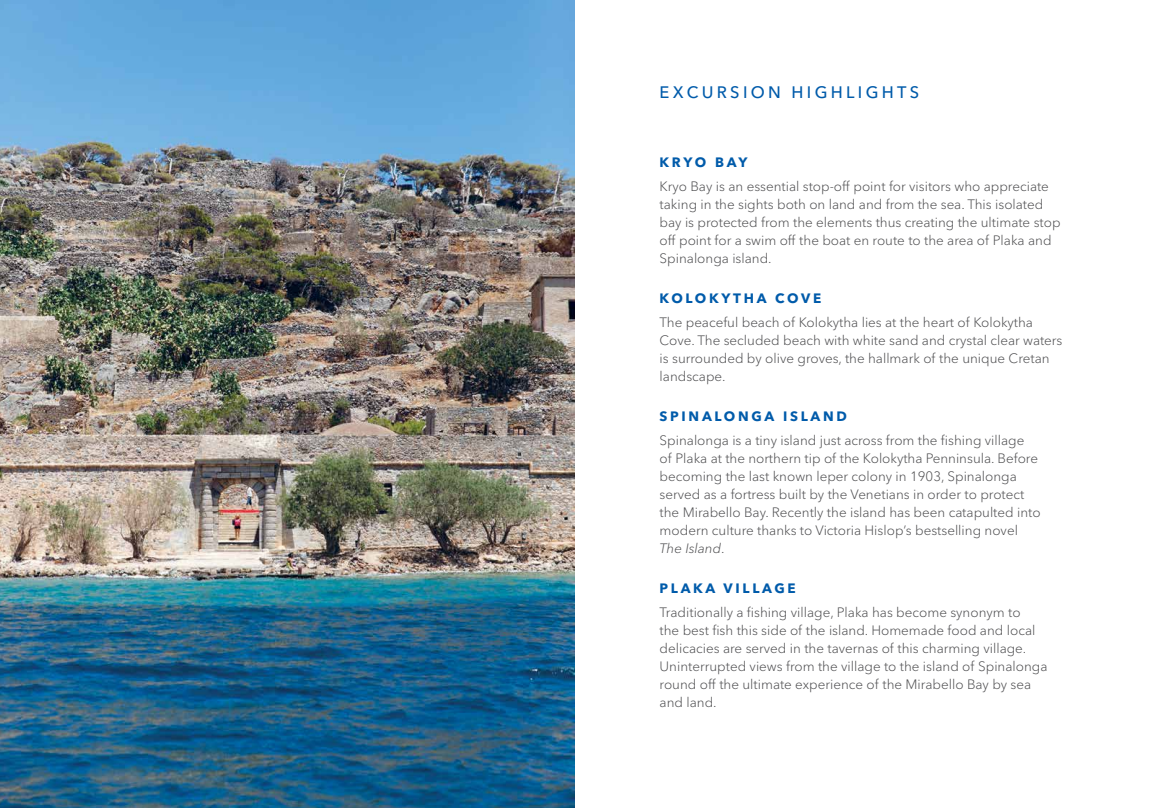
<style>
.page{position:relative;width:1149px;height:808px;background:#fff}
.page>*{position:absolute;margin:0;border:0;box-sizing:border-box;transform-origin:0 0}
.t1{font:500 16.5px "Avenir Next W1 G";letter-spacing:.2em;color:#005baa}
.t2{font:300 13.5px/18px "Avenir Next W1 G";color:#4d4d4f}
.t3{font:700 13.5px "Avenir Next W1 G";letter-spacing:.2em;color:#005baa}
.s1{font-style:italic}
</style>
<div class="page">
<img style="left:0;top:0;width:574px;height:808px">
<p class="t1" style="left:659px;top:82px;width:261px">EXCURSION HIGHLIGHTS</p>
<p class="t3" style="left:659px;top:154px;width:89px">KRYO BAY</p>
<p class="t2" style="left:659px;top:177px;width:402px">Kryo Bay is an essential stop-off point for visitors who appreciate taking in the sights both on land and from the sea. This isolated bay is protected from the elements thus creating the ultimate stop off point for a swim off the boat en route to the area of Plaka and Spinalonga island.</p>
<p class="t3" style="left:659px;top:290px;width:163px">KOLOKYTHA COVE</p>
<p class="t2" style="left:659px;top:313px;width:404px">The peaceful beach of Kolokytha lies at the heart of Kolokytha Cove. The secluded beach with white sand and crystal clear waters is surrounded by olive groves, the hallmark of the unique Cretan landscape.</p>
<p class="t3" style="left:659px;top:408px;width:189px">SPINALONGA ISLAND</p>
<p class="t2" style="left:659px;top:431px;width:382px">Spinalonga is a tiny island just across from the fishing village<br>of Plaka at the northern tip of the Kolokytha Penninsula. Before becoming the last known leper colony in 1903, Spinalonga served as a fortress built by the Venetians in order to protect the Mirabello Bay. Recently the island has been catapulted into modern culture thanks to Victoria Hislop’s bestselling novel <span class="s1">The Island</span>.</p>
<p class="t3" style="left:659px;top:580px;width:138px">PLAKA VILLAGE</p>
<p class="t2" style="left:659px;top:603px;width:389px">Traditionally a fishing village, Plaka has become synonym to<br>the best fish this side of the island. Homemade food and local delicacies are served in the tavernas of this charming village.<br>Uninterrupted views from the village to the island of Spinalonga round off the ultimate experience of the Mirabello Bay by sea and land.</p>
</div>
